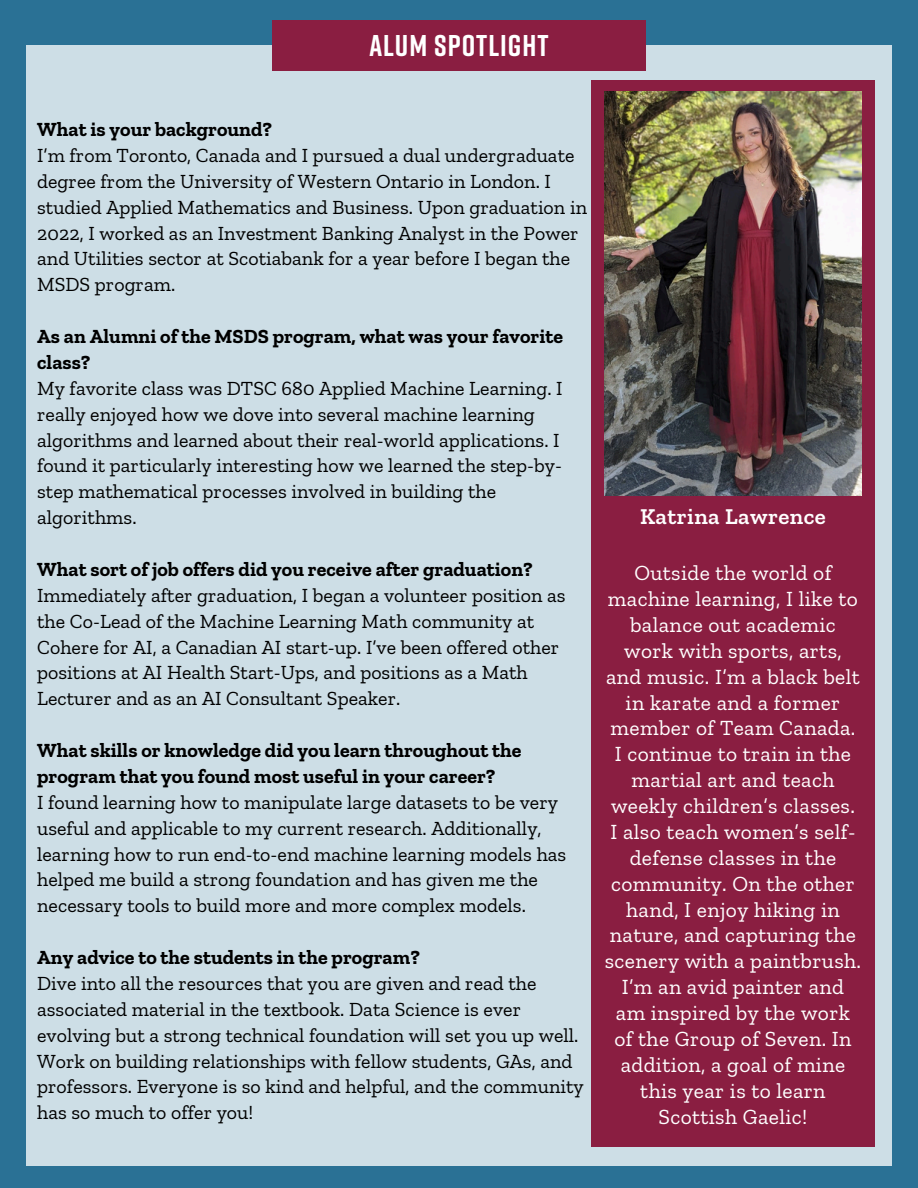
<style>
.page{position:relative;width:918px;height:1188px;background:#2a7195}
.page>*{position:absolute;margin:0;border:0;box-sizing:border-box;transform-origin:0 0}
.t1{font:700 30px "Rift";letter-spacing:.035em;color:#fff}
.t2{font:600 22.95px "Zilla Slab";letter-spacing:.02em;color:#fff}
.t3{font:21.45px/25.8px "Zilla Slab";letter-spacing:.02em;color:#fff;text-align:center}
.t4{font:19.95px/25.8px "Zilla Slab";letter-spacing:.005em;color:#000}
.t5{font:700 19.95px/25.8px "Zilla Slab";letter-spacing:.005em;color:#000}
</style>
<div class="page">
<div style="left:26px;top:45px;width:866px;height:1121px;background:#cddee6"></div>
<div style="left:591px;top:81px;width:284px;height:1066px;background:#8a1e41"></div>
<div style="left:272px;top:20px;width:374px;height:50px;background:#8a1e41"></div>
<img style="left:604px;top:92px;width:258px;height:404px">
<h1 class="t1" style="left:369px;top:27px;width:181px">ALUM SPOTLIGHT</h1>
<p class="t5" style="left:37px;top:116px;width:237px">What is your background?</p>
<p class="t4" style="left:37px;top:142px;width:551px">I’m from Toronto, Canada and I pursued a dual undergraduate degree from the University of Western Ontario in London. I studied Applied Mathematics and Business. Upon graduation in 2022, I worked as an Investment Banking Analyst in the Power and Utilities sector at Scotiabank for a year before I began the MSDS program.</p>
<p class="t5" style="left:37px;top:323px;width:527px">As an Alumni of the MSDS program, what was your favorite class?</p>
<p class="t4" style="left:37px;top:375px;width:527px">My favorite class was DTSC 680 Applied Machine Learning. I really enjoyed how we dove into several machine learning algorithms and learned about their real-world applications. I found it particularly interesting how we learned the step-by&shy;step mathematical processes involved in building the algorithms.</p>
<p class="t5" style="left:37px;top:556px;width:497px">What sort of job offers did you receive after graduation?</p>
<p class="t4" style="left:37px;top:582px;width:530px">Immediately after graduation, I began a volunteer position as the Co-Lead of the Machine Learning Math community at Cohere for AI, a Canadian AI start-up. I’ve been offered other positions at AI Health Start-Ups, and positions as a Math Lecturer and as an AI Consultant Speaker.</p>
<p class="t5" style="left:37px;top:737px;width:486px">What skills or knowledge did you learn throughout the program that you found most useful in your career?</p>
<p class="t4" style="left:37px;top:789px;width:531px">I found learning how to manipulate large datasets to be very useful and applicable to my current research. Additionally, learning how to run end-to-end machine learning models has helped me build a strong foundation and has given me the necessary tools to build more and more complex models.</p>
<p class="t5" style="left:37px;top:944px;width:384px">Any advice to the students in the program?</p>
<p class="t4" style="left:37px;top:970px;width:548px">Dive into all the resources that you are given and read the associated material in the textbook. Data Science is ever evolving but a strong technical foundation will set you up well.<br>Work on building relationships with fellow students, GAs, and professors. Everyone is so kind and helpful, and the community has so much to offer you!</p>
<h2 class="t2" style="left:640px;top:502px;width:187px">Katrina Lawrence</h2>
<p class="t3" style="left:605px;top:560px;width:258px">Outside the world of machine learning, I like to balance out academic work with sports, arts, and music. I’m a black belt in karate and a former member of Team Canada.<br>I continue to train in the martial art and teach weekly children’s classes.<br>I also teach women’s self&shy;defense classes in the community. On the other hand, I enjoy hiking in nature, and capturing the scenery with a paintbrush.<br>I’m an avid painter and am inspired by the work of the Group of Seven. In addition, a goal of mine this year is to learn<br>Scottish Gaelic!</p>
</div>
